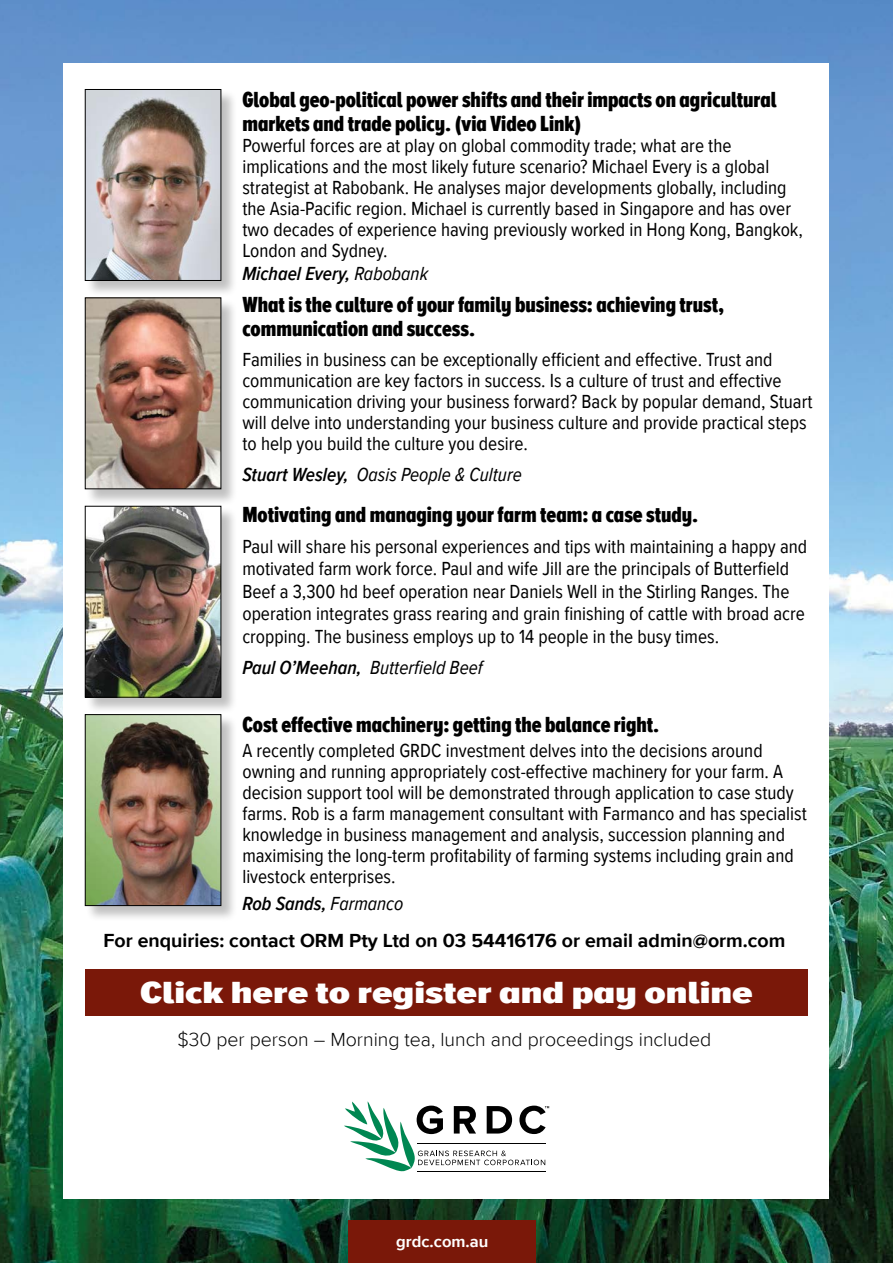
<style>
.page{position:relative;width:893px;height:1263px;background:#fff}
.page>*{position:absolute;margin:0;border:0;box-sizing:border-box;transform-origin:0 0}
.t1{font:900 31.5px "Proxima Nova A Ex Cn";color:#fff;scale:1.5 1}
.t2{font:900 22.5px/24px "Proxima Nova A Ex Cn";color:#000}
.t3{font:19.5px/21px "Proxima Nova Cond";color:#000}
.t4{font:700 19.5px "Proxima Nova";color:#000}
.t5{font:italic 19.5px "Proxima Nova Cond";color:#000}
.t6{font:300 19.5px "Proxima Nova";color:#000}
.t7{font:italic 600 19.5px "Proxima Nova Cond";color:#000}
.t8{font:700 16.5px "Proxima Nova";color:#fff}
.s1{font-weight:400}
.s2{font-weight:600}
</style>
<div class="page">
<img style="left:0;top:0;width:893px;height:1263px">
<div style="left:64px;top:64px;width:765px;height:1135px;background:#fff"></div>
<div style="left:349px;top:1220px;width:187px;height:43px;background:#7a1809"></div>
<svg style="left:344px;top:1101px;width:205px;height:71px"></svg>
<div style="left:85px;top:90px;width:153px;height:207px;background:#000;opacity:.25"></div>
<img style="left:87px;top:91px;width:132px;height:188px">
<div style="left:85px;top:89px;width:136px;height:192px;border:1px solid #000"></div>
<div style="left:85px;top:506px;width:153px;height:208px;background:#000;opacity:.25"></div>
<img style="left:87px;top:508px;width:132px;height:187px">
<div style="left:85px;top:506px;width:136px;height:191px;border:1px solid #000"></div>
<div style="left:85px;top:715px;width:153px;height:207px;background:#000;opacity:.25"></div>
<img style="left:87px;top:716px;width:132px;height:188px">
<div style="left:85px;top:714px;width:136px;height:192px;border:1px solid #000"></div>
<div style="left:85px;top:969px;width:723px;height:47px;background:#7a1809"></div>
<div style="left:85px;top:298px;width:153px;height:208px;background:#000;opacity:.25"></div>
<img style="left:87px;top:300px;width:132px;height:187px">
<div style="left:85px;top:298px;width:136px;height:191px;border:1px solid #000"></div>
<p class="t2" style="left:242px;top:87px;width:536px">Global geo-political power shifts and their impacts on agricultural markets and trade policy. (via Video Link)</p>
<p class="t3" style="left:242px;top:134px;width:562px">Powerful forces are at play on global commodity trade; what are the implications and the most likely future scenario? Michael Every is a global strategist at Rabobank. He analyses major developments globally, including the Asia-Pacific region. Michael is currently based in Singapore and has over two decades of experience having previously worked in Hong Kong, Bangkok, London and Sydney.</p>
<p class="t7" style="left:242px;top:259px;width:187px">Michael Every, <span class="s1">Rabobank</span></p>
<p class="t2" style="left:242px;top:292px;width:483px">What is the culture of your family business: achieving trust, communication and success.</p>
<p class="t3" style="left:242px;top:348px;width:572px">Families in business can be exceptionally efficient and effective. Trust and communication are key factors in success. Is a culture of trust and effective communication driving your business forward? Back by popular demand, Stuart will delve into understanding your business culture and provide practical steps to help you build the culture you desire.</p>
<p class="t5" style="left:242px;top:460px;width:281px"><span class="s2">Stuart Wesley,</span> Oasis People &amp; Culture</p>
<p class="t2" style="left:242px;top:502px;width:457px">Motivating and managing your farm team: a case study.</p>
<p class="t3" style="left:242px;top:534px;width:566px;line-height:22.5px">Paul will share his personal experiences and tips with maintaining a happy and motivated farm work force. Paul and wife Jill are the principals of Butterfield Beef a 3,300 hd beef operation near Daniels Well in the Stirling Ranges. The operation integrates grass rearing and grain finishing of cattle with broad acre cropping. The business employs up to 14 people in the busy times.</p>
<p class="t5" style="left:242px;top:653px;width:242px"><span class="s2">Paul O’Meehan,</span> Butterfield Beef</p>
<p class="t2" style="left:242px;top:712px;width:418px">Cost effective machinery: getting the balance right.</p>
<p class="t3" style="left:242px;top:739px;width:566px">A recently completed GRDC investment delves into the decisions around owning and running appropriately cost-effective machinery for your farm. A decision support tool will be demonstrated through application to case study farms. Rob is a farm management consultant with Farmanco and has specialist knowledge in business management and analysis, succession planning and maximising the long-term profitability of farming systems including grain and livestock enterprises.</p>
<p class="t7" style="left:242px;top:889px;width:163px">Rob Sands, <span class="s1">Farmanco</span></p>
<p class="t4" style="left:103px;top:926px;width:683px">For enquiries: contact ORM Pty Ltd on 03 54416176 or email admin@orm.com</p>
<p class="t1" style="left:140px;top:969px;width:410px">Click here to register and pay online</p>
<p class="t6" style="left:177px;top:1024px;width:535px">$30 per person – Morning tea, lunch and proceedings included</p>
<p class="t8" style="left:396px;top:1229px;width:94px">grdc.com.au</p>
</div>
